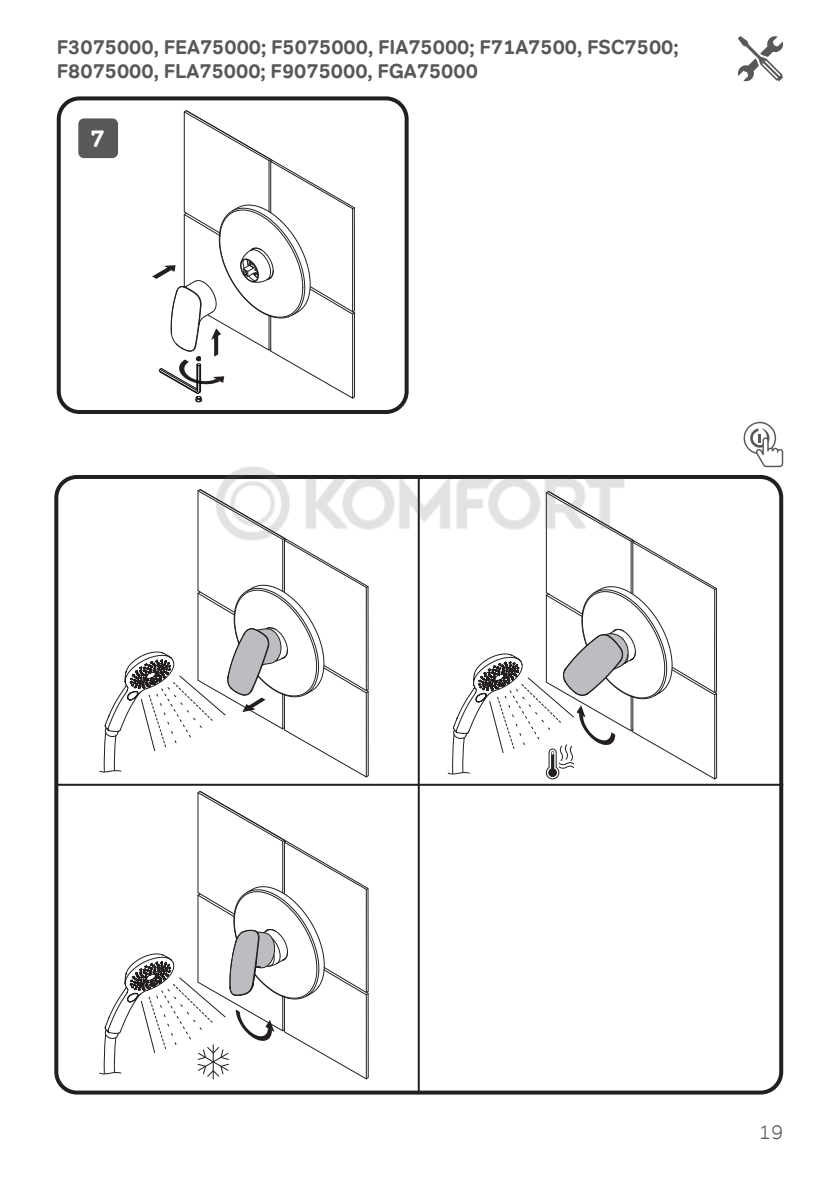
<style>
.page{position:relative;width:840px;height:1191px;background:#fff}
.page>*{position:absolute;margin:0;border:0;box-sizing:border-box;transform-origin:0 0}
.t1{font:700 24px "Tondo Corp";color:#fff}
.t2{font:700 20px/24px "Tondo Corp";color:#57585a}
.t3{font:300 20px "Tondo Corp";color:#57585a}
</style>
<div class="page">
<svg style="left:738px;top:36px;width:45px;height:46px"></svg>
<svg style="left:57px;top:101px;width:298px;height:302px"></svg>
<svg style="left:447px;top:537px;width:270px;height:243px"></svg>
<svg style="left:99px;top:489px;width:270px;height:289px"></svg>
<svg style="left:99px;top:791px;width:270px;height:289px"></svg>
<div style="left:57px;top:96px;width:351px;height:318px;border:4px solid #231f20;border-radius:21px"></div>
<div style="left:54px;top:475px;width:728px;height:619px;border:4px solid #231f20;border-radius:21px"></div>
<div style="left:78px;top:118px;width:40px;height:40px;background:#57585a;border-radius:6px"></div>
<hr style="left:57px;top:783px;width:725px;height:2px;background:#231f20">
<hr style="left:417px;top:476px;width:2px;height:616px;background:#231f20">
<svg style="left:743px;top:422px;width:39px;height:45px"></svg>
<img style="left:210px;top:467px;width:419px;height:82px">
<p class="t2" style="left:57px;top:35px;width:623px">F3075000, FEA75000; F5075000, FIA75000; F71A7500, FSC7500;<br>F8075000, FLA75000; F9075000, FGA75000</p>
<p class="t1" style="left:90px;top:124px;width:16px">7</p>
<p class="t3" style="left:758px;top:1120px;width:26px">19</p>
</div>
